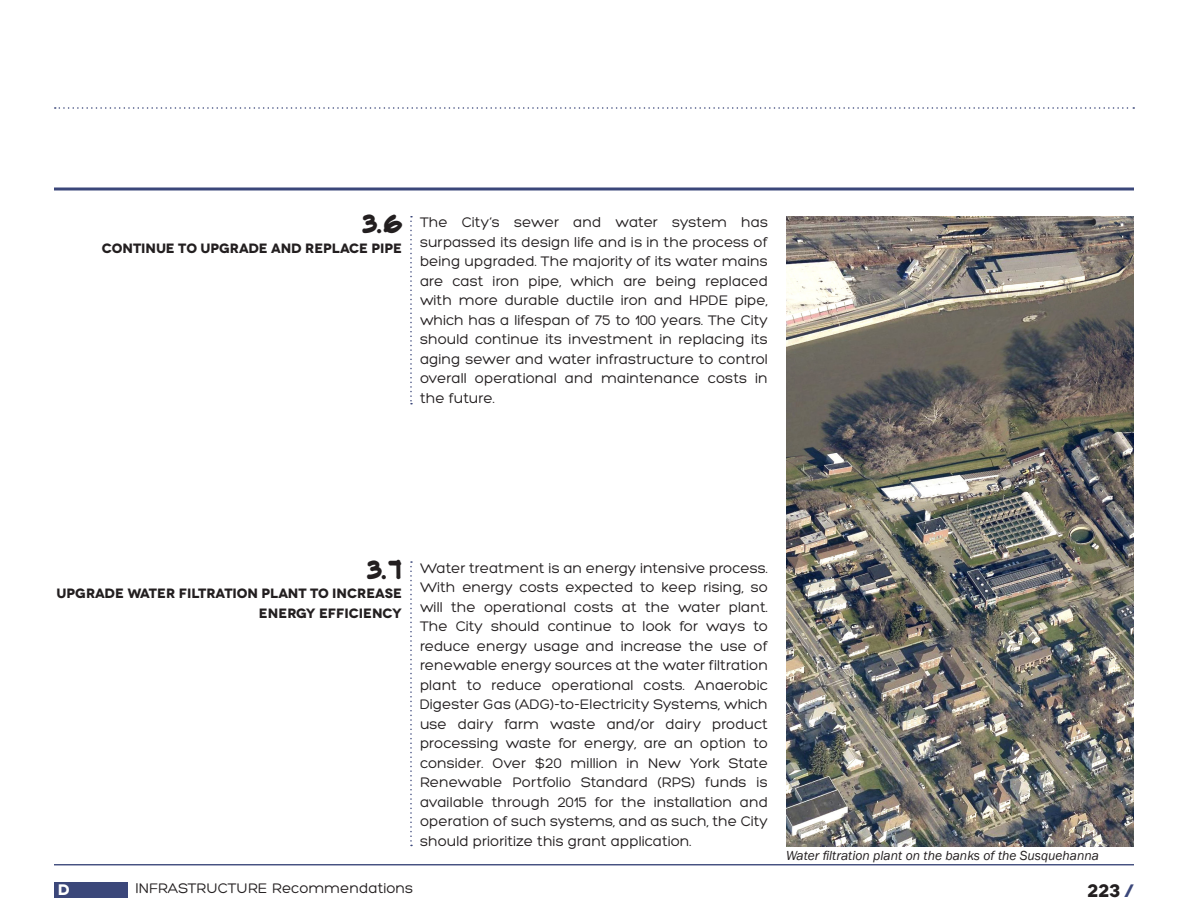
<style>
.page{position:relative;width:1188px;height:918px;background:#fff}
.page>*{position:absolute;margin:0;border:0;box-sizing:border-box;transform-origin:0 0}
.Rec__Number{font:700 24px "Flux Architect";color:#231f20}
.t1{font:700 18px "Novecentowide";color:#231f20}
.t2{font:700 15.15px "Novecentowide";color:#fff}
.TEXT{font:15px/19.5px "Hero";color:#231f20;text-align:justify}
.TEXT-2{font:700 13.5px/19.5px "Novecentowide";letter-spacing:-.005em;color:#231f20;text-align:right}
.TEXT_Image{font:italic 13.5px "Franklin Gothic";color:#231f20}
.s1{color:#3b477a}
</style>
<div class="page">
<div style="left:54px;top:882px;width:73px;height:15px;background:#3b477a"></div>
<hr style="left:54px;top:864px;width:1080px;height:1px;background:#3b477a">
<hr style="left:54px;top:188px;width:1080px;height:2px;background:#3b477a">
<svg style="left:55px;top:107px;width:1079px;height:2px"></svg>
<img style="left:786px;top:216px;width:348px;height:630px">
<svg style="left:410px;top:216px;width:2px;height:188px"></svg>
<svg style="left:410px;top:561px;width:2px;height:285px"></svg>
<p class="Rec__Number" style="left:363px;top:210px;width:41px">3.6</p>
<p class="TEXT-2" style="left:102px;top:239px;width:302px">CONTINUE TO UPGRADE AND REPLACE PIPE</p>
<p class="TEXT" style="left:420px;top:213px;width:350px">The City’s sewer and water system has surpassed its design life and is in the process of being upgraded. The majority of its water mains are cast iron pipe, which are being replaced with more durable ductile iron and HPDE pipe, which has a lifespan of 75 to 100 years. The City should continue its investment in replacing its aging sewer and water infrastructure to control overall operational and maintenance costs in the future.</p>
<p class="Rec__Number" style="left:367px;top:555px;width:36px">3.7</p>
<p class="TEXT-2" style="left:57px;top:584px;width:347px">UPGRADE WATER FILTRATION PLANT TO INCREASE<br>ENERGY EFFICIENCY</p>
<p class="TEXT" style="left:420px;top:558px;width:350px">Water treatment is an energy intensive process.<br>With energy costs expected to keep rising, so will the operational costs at the water plant.<br>The City should continue to look for ways to reduce energy usage and increase the use of renewable energy sources at the water filtration plant to reduce operational costs. Anaerobic Digester Gas (ADG)-to-Electricity Systems, which use dairy farm waste and/or dairy product processing waste for energy, are an option to consider. Over $20 million in New York State Renewable Portfolio Standard (RPS) funds is available through 2015 for the installation and operation of such systems, and as such, the City should prioritize this grant application.</p>
<p class="TEXT_Image" style="left:786px;top:847px;width:315px">Water filtration plant on the banks of the Susquehanna</p>
<p class="t2" style="left:58px;top:880px;width:13px">D</p>
<p class="TEXT" style="left:136px;top:879px;width:279px">INFRASTRUCTURE Recommendations</p>
<p class="t1" style="left:1087px;top:880px;width:48px">223 <span class="s1">/</span></p>
</div>
